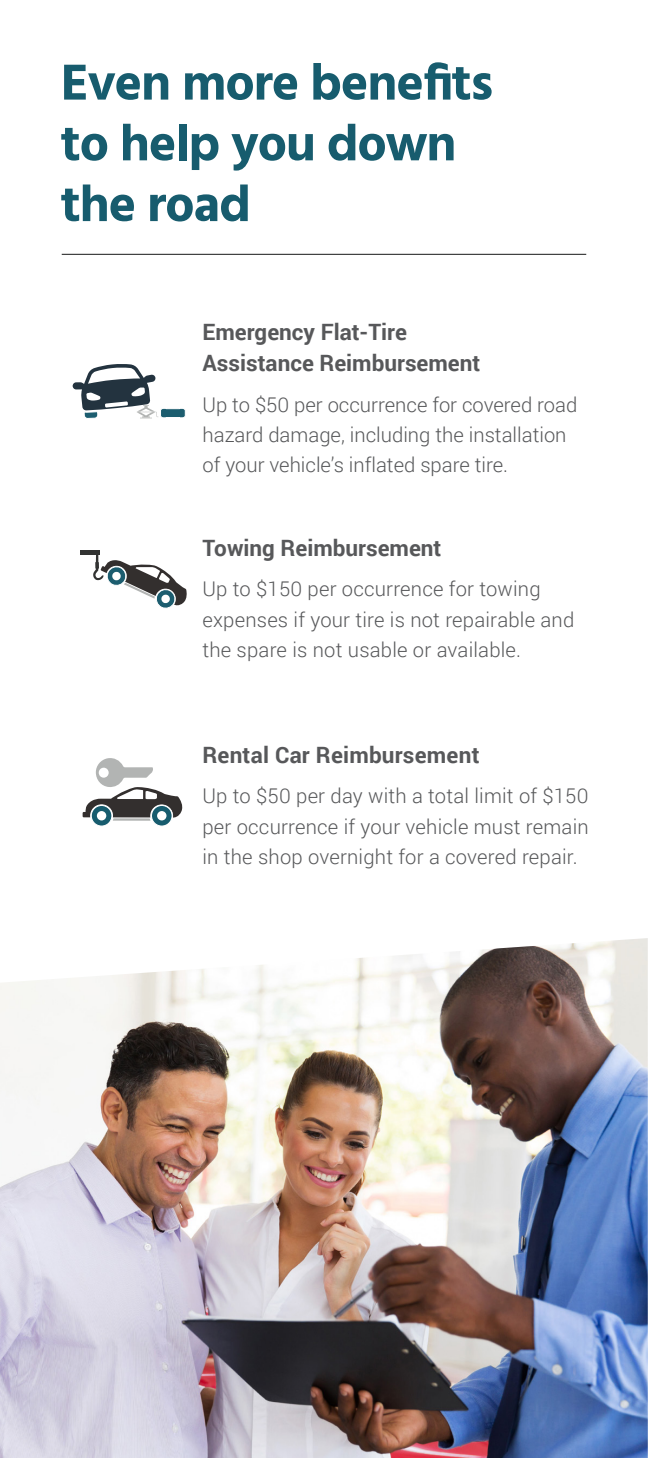
<style>
.page{position:relative;width:648px;height:1458px;background:#fff}
.page>*{position:absolute;margin:0;border:0;box-sizing:border-box;transform-origin:0 0}
.Heading{font:700 51.75px/60.8px "Hind";letter-spacing:-.02em;color:#175c6e}
.Bold_Subhead{font:700 22.5px/31.5px "Roboto";color:#57585a}
.t1{font:300 20.25px/30.4px "Roboto";letter-spacing:.01em;color:#57585a}
</style>
<div class="page">
<svg style="left:91px;top:805px;width:22px;height:22px"></svg>
<svg style="left:83px;top:758px;width:100px;height:63px"></svg>
<div style="left:97px;top:811px;width:9px;height:9px;background:#fff;border-radius:50%"></div>
<svg style="left:151px;top:805px;width:22px;height:22px"></svg>
<div style="left:157px;top:811px;width:10px;height:9px;background:#fff;border-radius:50%"></div>
<img style="left:0;top:938px;width:648px;height:520px">
<svg style="left:93px;top:555px;width:94px;height:54px"></svg>
<div style="left:80px;top:550px;width:20px;height:5px;background:#323332"></div>
<hr style="left:62px;top:254px;width:524px;height:1px;background:#313232">
<svg style="left:73px;top:364px;width:113px;height:55px"></svg>
<p class="Heading" style="left:61px;top:51px;width:434px">Even more benefits</p>
<p class="Heading" style="left:61px;top:112px;width:397px">to help you down the road</p>
<p class="Bold_Subhead" style="left:202px;top:315px;width:279px">Emergency Flat-Tire<br>Assistance Reimbursement</p>
<p class="t1" style="left:202px;top:389px;width:376px">Up to $50 per occurrence for covered road hazard damage, including the installation of your vehicle’s inflated spare tire.</p>
<p class="Bold_Subhead" style="left:202px;top:531px;width:240px">Towing Reimbursement</p>
<p class="t1" style="left:202px;top:573px;width:373px">Up to $150 per occurrence for towing expenses if your tire is not repairable and the spare is not usable or available.</p>
<p class="Bold_Subhead" style="left:202px;top:738px;width:279px">Rental Car Reimbursement</p>
<p class="t1" style="left:202px;top:780px;width:388px;text-align:justify">Up to $50 per day with a total limit of $150 per occurrence if your vehicle must remain in the shop overnight for a covered repair.</p>
</div>
